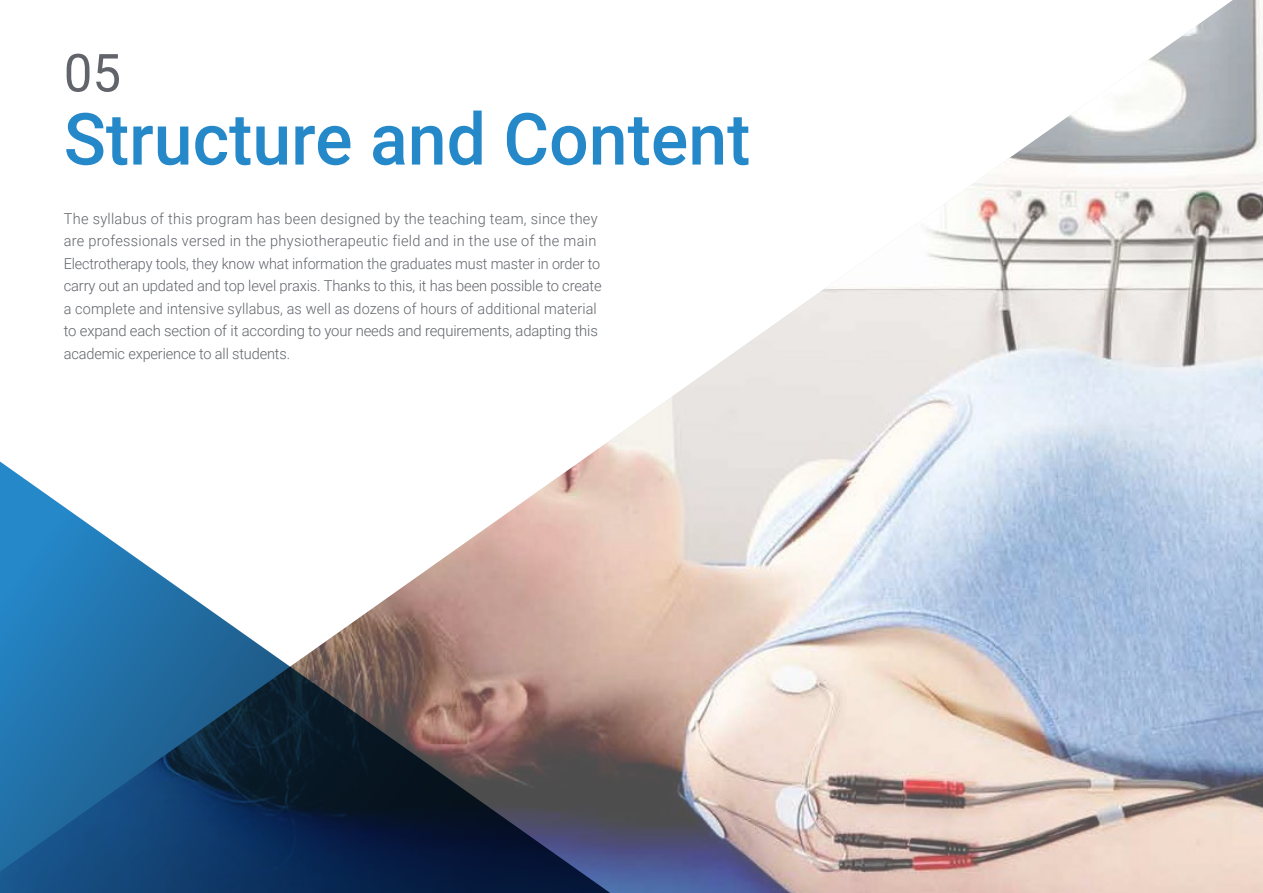
<style>
.page{position:relative;width:1263px;height:893px;background:#fff}
.page>*{position:absolute;margin:0;border:0;box-sizing:border-box;transform-origin:0 0}
.t1{font:500 72px "Roboto";color:#2488c9}
.t2{font:52.5px "Roboto";color:#61646a}
.t3{font:300 15px/22.5px "Roboto";letter-spacing:-.01em;color:#61646a}
</style>
<div class="page">
<img style="left:602px;top:0;width:661px;height:893px">
<svg style="left:0;top:446px;width:640px;height:447px"></svg>
<h2 class="t2" style="left:64px;top:36px;width:59px">05</h2>
<h1 class="t1" style="left:64px;top:89px;width:688px">Structure and Content</h1>
<p class="t3" style="left:64px;top:207px;width:539px">The syllabus of this program has been designed by the teaching team, since they are professionals versed in the physiotherapeutic field and in the use of the main Electrotherapy tools, they know what information the graduates must master in order to carry out an updated and top level praxis. Thanks to this, it has been possible to create a complete and intensive syllabus, as well as dozens of hours of additional material to expand each section of it according to your needs and requirements, adapting this academic experience to all students.</p>
</div>
